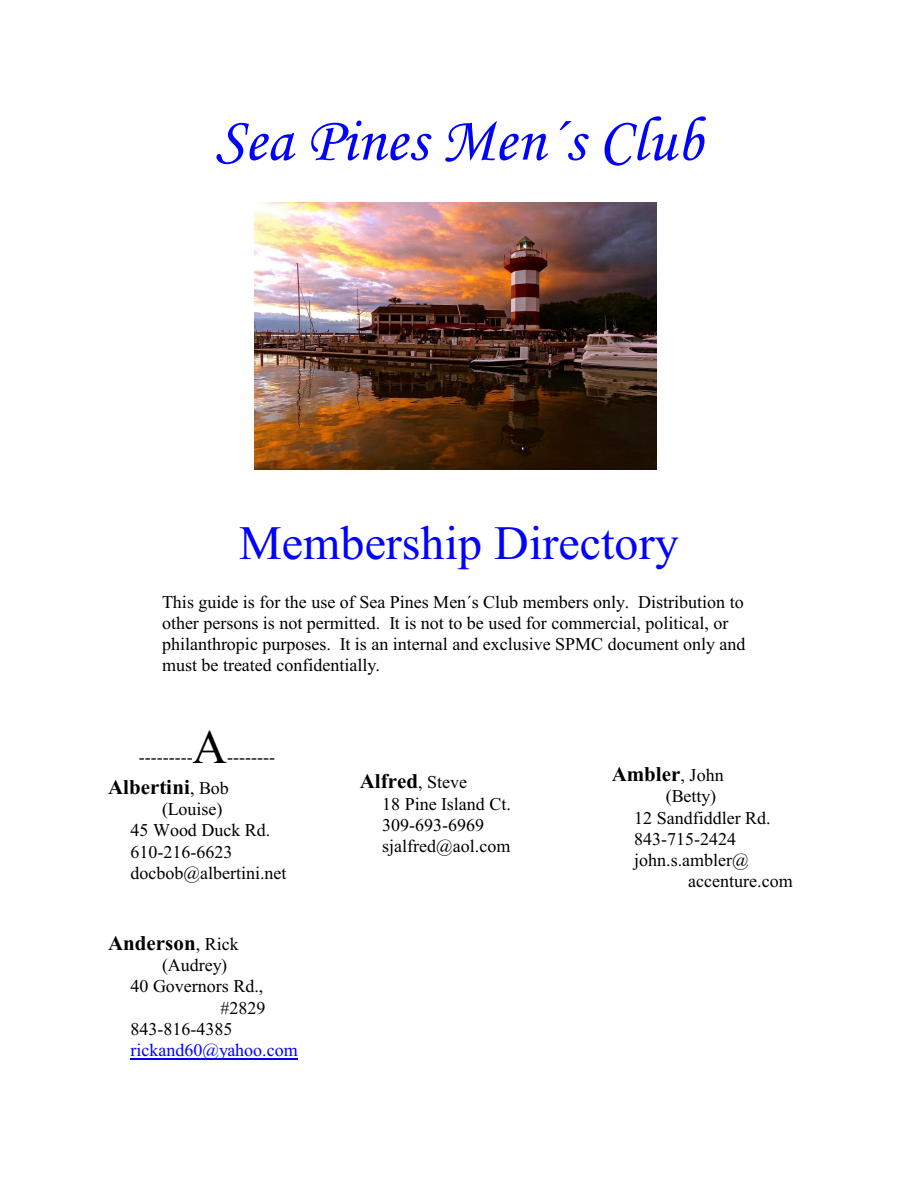
<style>
.page{position:relative;width:918px;height:1188px;background:#fff}
.page>*{position:absolute;margin:0;border:0;box-sizing:border-box;transform-origin:0 0}
.t1{font:italic 63px "Monotype Corsiva";letter-spacing:.005em;color:#00f}
.t2{font:48px "Times New Roman";color:#00f}
.t3{font:48px "Times New Roman";color:#000}
.t4{font:700 21px "Times New Roman";color:#000}
.t5{font:18px/21.3px "Times New Roman";color:#000}
.t6{font:18px "Times New Roman";color:#00f}
.s1{font-weight:400;font-size:18px}
</style>
<div class="page">
<hr style="left:130px;top:1059px;width:168px;height:1px;background:#00f">
<img style="left:254px;top:202px;width:403px;height:267px">
<h1 class="t1" style="left:215px;top:116px;width:489px">Sea Pines Men´s Club</h1>
<h2 class="t2" style="left:239px;top:526px;width:441px">Membership Directory</h2>
<p class="t5" style="left:162px;top:593px;width:585px">This guide is for the use of Sea Pines Men´s Club members only. Distribution to other persons is not permitted. It is not to be used for commercial, political, or philanthropic purposes. It is an internal and exclusive SPMC document only and must be treated confidentially.</p>
<h2 class="t3" style="left:192px;top:730px;width:36px">A</h2>
<p class="t5" style="left:227px;top:748px;width:49px">--------</p>
<p class="t4" style="left:108px;top:779px;width:122px">Albertini<span class="s1">, Bob</span></p>
<p class="t5" style="left:130px;top:800px;width:158px;text-indent:32px">(Louise)<br>45 Wood Duck Rd.<br>610-216-6623 docbob@albertini.net</p>
<p class="t5" style="left:139px;top:748px;width:55px">---------</p>
<p class="t4" style="left:108px;top:935px;width:132px">Anderson<span class="s1">, Rick</span></p>
<p class="t5" style="left:162px;top:956px;width:67px">(Audrey)</p>
<p class="t5" style="left:130px;top:977px;width:134px">40 Governors Rd.,</p>
<p class="t5" style="left:220px;top:999px;width:46px">#2829</p>
<p class="t5" style="left:130px;top:1020px;width:103px">843-816-4385</p>
<p class="t6" style="left:130px;top:1044px;width:169px">rickand60@yahoo.com</p>
<p class="t4" style="left:360px;top:774px;width:109px">Alfred<span class="s1">, Steve</span></p>
<p class="t5" style="left:382px;top:795px;width:130px">18 Pine Island Ct.<br>309-693-6969 sjalfred@aol.com</p>
<p class="t4" style="left:612px;top:767px;width:113px">Ambler<span class="s1">, John</span></p>
<p class="t5" style="left:634px;top:787px;width:138px;text-indent:32px">(Betty)<br>12 Sandfiddler Rd.<br>843-715-2424 john.s.ambler@</p>
<p class="t5" style="left:688px;top:872px;width:106px">accenture.com</p>
</div>
